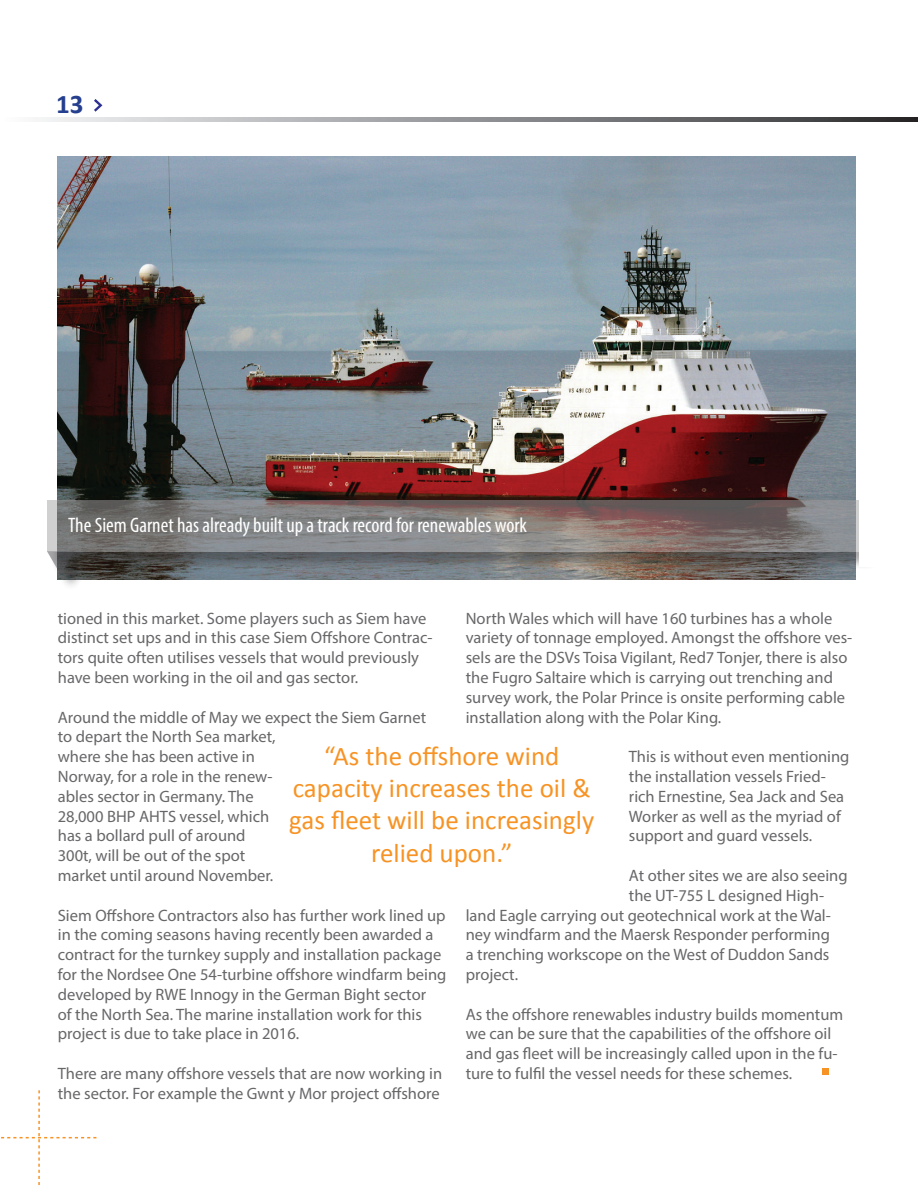
<style>
.page{position:relative;width:918px;height:1188px;background:#fff}
.page>*{position:absolute;margin:0;border:0;box-sizing:border-box;transform-origin:0 0}
.t1{font:27px/32.4px "Calibri";color:#f79324;text-align:center}
.t2{font:700 27px "Calibri";color:#253f8e}
.t3{font:condensed 21px "Myriad Pro";color:#fff}
.t4{font:16.5px/19.8px "Myriad Pro";color:#67676a}
</style>
<div class="page">
<img style="left:58px;top:157px;width:798px;height:423px">
<svg style="left:39px;top:117px;width:878px;height:4px;background:#8f9093"></svg>
<svg style="left:94px;top:99px;width:9px;height:13px"></svg>
<svg style="left:1px;top:1090px;width:95px;height:95px"></svg>
<div style="left:49px;top:503px;width:832px;height:67px;background:#231f20;opacity:.75"></div>
<svg style="left:47px;top:500px;width:812px;height:51px;background:#807a7a"></svg>
<div style="left:50px;top:554px;width:41px;height:38px;background:#231f20;opacity:.75"></div>
<svg style="left:47px;top:551px;width:27px;height:24px"></svg>
<div style="left:859px;top:500px;width:25px;height:67px;background:#fff"></div>
<div style="left:823px;top:1068px;width:6px;height:7px;background:#f79324"></div>
<h1 class="t2" style="left:56px;top:87px;width:29px">13</h1>
<p class="t3" style="left:68px;top:513px;width:460px">The Siem Garnet has already built up a track record for renewables work</p>
<p class="t4" style="left:58px;top:608px;width:376px">tioned in this market. Some players such as Siem have distinct set ups and in this case Siem Offshore Contrac&shy;tors quite often utilises vessels that would previously have been working in the oil and gas sector.</p>
<p class="t4" style="left:58px;top:707px;width:370px">Around the middle of May we expect the Siem Garnet to depart the North Sea market,<br>where she has been active in<br>Norway, for a role in the renew-<br>ables sector in Germany. The<br>28,000 BHP AHTS vessel, which<br>has a bollard pull of around<br>300t, will be out of the spot<br>market until around November.</p>
<p class="t4" style="left:58px;top:905px;width:390px">Siem Offshore Contractors also has further work lined up in the coming seasons having recently been awarded a contract for the turnkey supply and installation package for the Nordsee One 54-turbine offshore windfarm being developed by RWE Innogy in the German Bight sector<br>of the North Sea. The marine installation work for this project is due to take place in 2016.</p>
<p class="t4" style="left:58px;top:1063px;width:386px">There are many offshore vessels that are now working in the sector. For example the Gwnt y Mor project offshore</p>
<p class="t4" style="left:466px;top:608px;width:388px">North Wales which will have 160 turbines has a whole variety of tonnage employed. Amongst the offshore ves&shy;sels are the DSVs Toisa Vigilant, Red7 Tonjer, there is also the Fugro Saltaire which is carrying out trenching and survey work, the Polar Prince is onsite performing cable installation along with the Polar King.</p>
<p class="t4" style="left:629px;top:746px;width:222px">This is without even mentioning the installation vessels Fried&shy;rich Ernestine, Sea Jack and Sea<br>Worker as well as the myriad of support and guard vessels.</p>
<p class="t4" style="left:629px;top:865px;width:220px">At other sites we are also seeing</p>
<p class="t4" style="left:629px;top:885px;width:197px">the UT-755 L designed High-</p>
<p class="t4" style="left:466px;top:905px;width:367px">land Eagle carrying out geotechnical work at the Wal-</p>
<p class="t4" style="left:466px;top:925px;width:366px">ney windfarm and the Maersk Responder performing</p>
<p class="t4" style="left:466px;top:944px;width:365px">a trenching workscope on the West of Duddon Sands</p>
<p class="t4" style="left:466px;top:964px;width:54px">project.</p>
<p class="t4" style="left:466px;top:1004px;width:379px">As the offshore renewables industry builds momentum we can be sure that the capabilities of the offshore oil and gas fleet will be increasingly called upon in the fu&shy;ture to fulfil the vessel needs for these schemes.</p>
<h1 class="t1" style="left:289px;top:740px;width:306px">“As the offshore wind capacity increases the oil &amp; gas fleet will be increasingly relied upon.”</h1>
</div>
